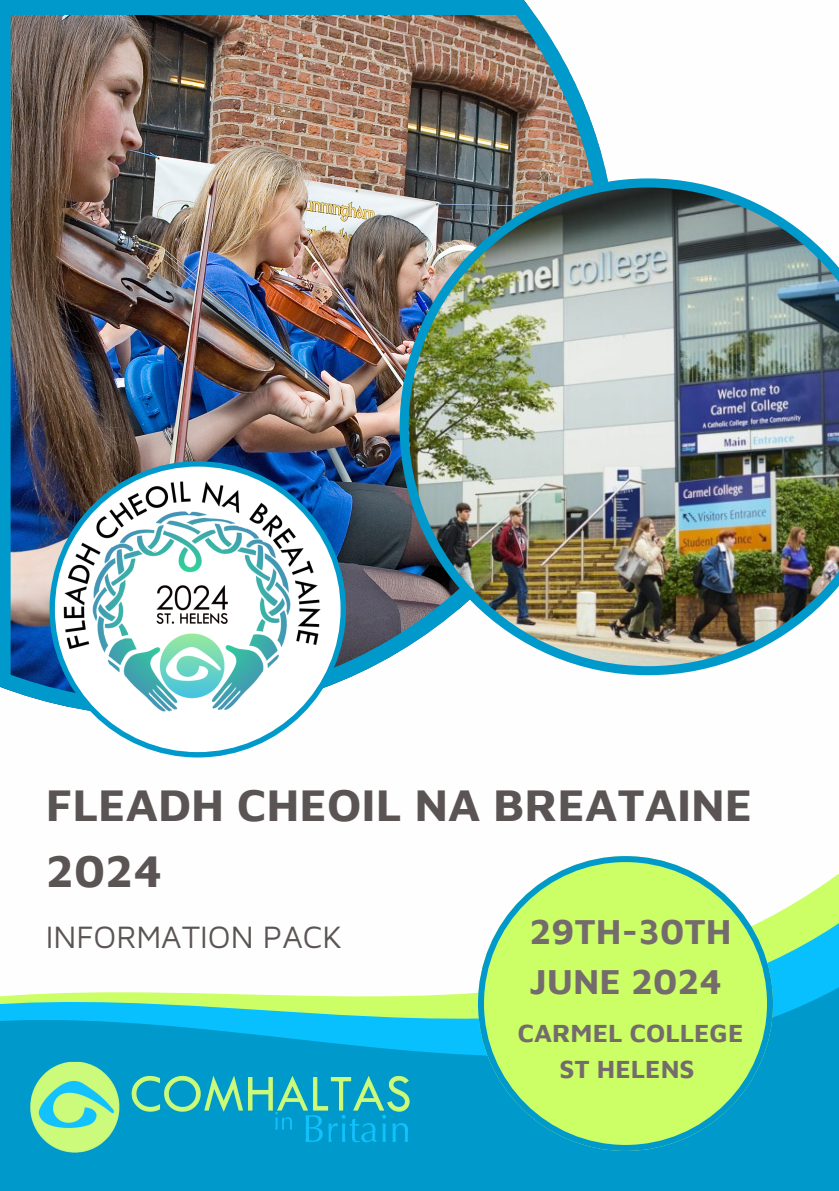
<style>
.page{position:relative;width:839px;height:1191px;background:#fff}
.page>*{position:absolute;margin:0;border:0;box-sizing:border-box;transform-origin:0 0}
.t1{font:700 46.6px/65.2px "Maven Pro";color:#5b5454}
.t2{font:700 36.4px/49.6px "Maven Pro";color:#746c6c}
.t3{font:31.8px "Maven Pro";color:#5b5454}
.t4{font:700 26px/36px "Maven Pro";color:#746c6c;text-align:center}
</style>
<div class="page">
<img style="left:0;top:0;width:608px;height:703px">
<svg style="left:49px;top:461px;width:297px;height:288px"></svg>
<svg style="left:0;top:893px;width:838px;height:298px"></svg>
<img style="left:13px;top:1050px;width:410px;height:113px">
<img style="left:399px;top:178px;width:439px;height:497px">
<svg style="left:478px;top:856px;width:295px;height:295px;background:#afee86"></svg>
<p class="t1" style="left:46px;top:771px;width:708px">FLEADH CHEOIL NA BREATAINE<br>2024</p>
<h2 class="t2" style="left:529px;top:906px;width:204px">29TH-30TH<br>JUNE 2024</h2>
<h3 class="t4" style="left:518px;top:1014px;width:227px">CARMEL COLLEGE<br>ST HELENS</h3>
<h1 class="t3" style="left:46px;top:918px;width:298px">INFORMATION PACK</h1>
</div>
